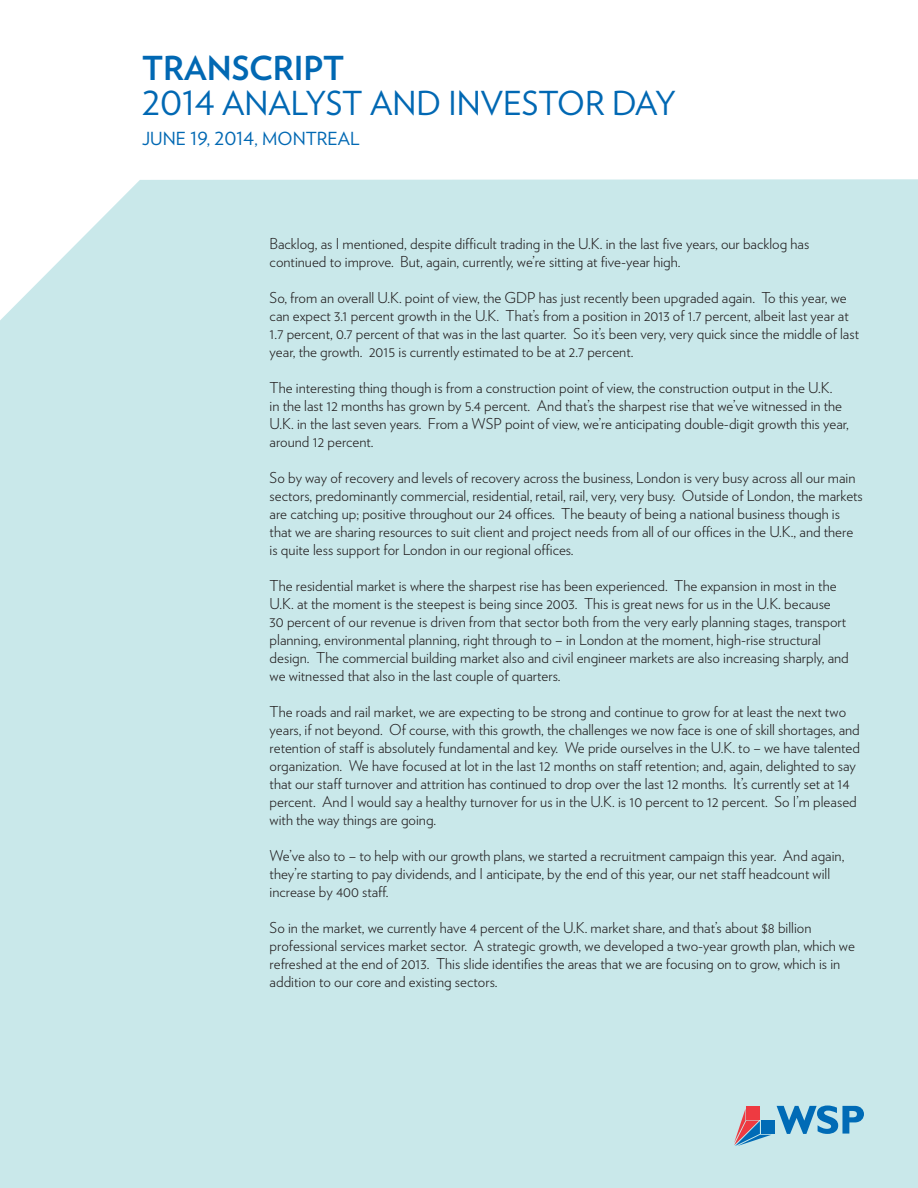
<style>
.page{position:relative;width:918px;height:1188px;background:#fff}
.page>*{position:absolute;margin:0;border:0;box-sizing:border-box;transform-origin:0 0}
.t1{font:33px "Verlag";color:#0168b3}
.t2{font:700 33px "Verlag";color:#0168b3}
.t3{font:18px "Verlag";color:#0168b3}
.t4{font:300 15px/18px "Verlag";color:#231f20}
</style>
<div class="page">
<div style="left:0;top:179px;width:918px;height:1009px;background:#c9e8ea"></div>
<svg style="left:734px;top:1109px;width:37px;height:37px"></svg>
<div style="left:761px;top:1120px;width:13px;height:14px;background:#006bb6"></div>
<div style="left:746px;top:1106px;width:14px;height:13px;background:#ee3a41"></div>
<svg style="left:777px;top:1106px;width:87px;height:28px;background:#5ea5ce"></svg>
<h1 class="t2" style="left:142px;top:43px;width:204px">TRANSCRIPT</h1>
<h1 class="t1" style="left:142px;top:78px;width:536px">2014 ANALYST AND INVESTOR DAY</h1>
<p class="t3" style="left:142px;top:125px;width:219px">JUNE 19, 2014, MONTREAL</p>
<p class="t4" style="left:270px;top:234px;width:541px">Backlog, as I mentioned, despite difficult trading in the U.K. in the last five years, our backlog has continued to improve. But, again, currently, we’re sitting at five-year high.</p>
<p class="t4" style="left:270px;top:288px;width:591px">So, from an overall U.K. point of view, the GDP has just recently been upgraded again. To this year, we can expect 3.1 percent growth in the U.K. That’s from a position in 2013 of 1.7 percent, albeit last year at 1.7 percent, 0.7 percent of that was in the last quarter. So it’s been very, very quick since the middle of last year, the growth. 2015 is currently estimated to be at 2.7 percent.</p>
<p class="t4" style="left:270px;top:378px;width:581px">The interesting thing though is from a construction point of view, the construction output in the U.K.<br>in the last 12 months has grown by 5.4 percent. And that’s the sharpest rise that we’ve witnessed in the U.K. in the last seven years. From a WSP point of view, we’re anticipating double-digit growth this year, around 12 percent.</p>
<p class="t4" style="left:270px;top:468px;width:595px">So by way of recovery and levels of recovery across the business, London is very busy across all our main sectors, predominantly commercial, residential, retail, rail, very, very busy. Outside of London, the markets are catching up; positive throughout our 24 offices. The beauty of being a national business though is that we are sharing resources to suit client and project needs from all of our offices in the U.K., and there is quite less support for London in our regional offices.</p>
<p class="t4" style="left:270px;top:576px;width:581px">The residential market is where the sharpest rise has been experienced. The expansion in most in the U.K. at the moment is the steepest is being since 2003. This is great news for us in the U.K. because<br>30 percent of our revenue is driven from that sector both from the very early planning stages, transport planning, environmental planning, right through to – in London at the moment, high-rise structural design. The commercial building market also and civil engineer markets are also increasing sharply, and we witnessed that also in the last couple of quarters.</p>
<p class="t4" style="left:270px;top:702px;width:592px">The roads and rail market, we are expecting to be strong and continue to grow for at least the next two years, if not beyond. Of course, with this growth, the challenges we now face is one of skill shortages, and retention of staff is absolutely fundamental and key. We pride ourselves in the U.K. to – we have talented organization. We have focused at lot in the last 12 months on staff retention; and, again, delighted to say that our staff turnover and attrition has continued to drop over the last 12 months. It’s currently set at 14 percent. And I would say a healthy turnover for us in the U.K. is 10 percent to 12 percent. So I’m pleased with the way things are going.</p>
<p class="t4" style="left:270px;top:846px;width:576px">We’ve also to – to help with our growth plans, we started a recruitment campaign this year. And again, they’re starting to pay dividends, and I anticipate, by the end of this year, our net staff headcount will increase by 400 staff.</p>
<p class="t4" style="left:270px;top:918px;width:587px">So in the market, we currently have 4 percent of the U.K. market share, and that’s about $8 billion professional services market sector. A strategic growth, we developed a two-year growth plan, which we refreshed at the end of 2013. This slide identifies the areas that we are focusing on to grow, which is in addition to our core and existing sectors.</p>
</div>
